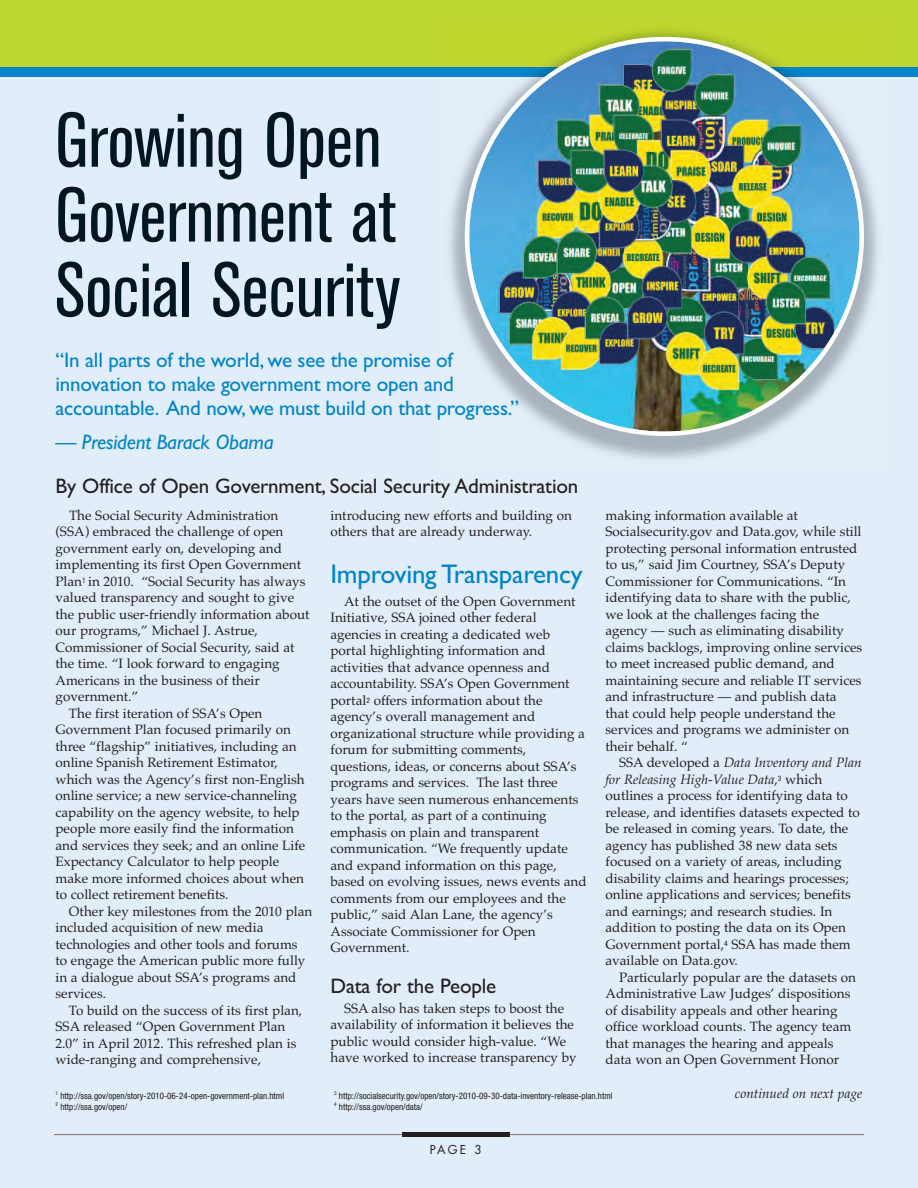
<style>
.page{position:relative;width:918px;height:1188px;background:#e1edf8}
.page>*{position:absolute;margin:0;border:0;box-sizing:border-box;transform-origin:0 0}
.t1{font:condensed 76.5px/74.8px "Akzidenz Grotesk BE";color:#011622}
.t2{font:27px "Gill Sans";letter-spacing:-.01em;color:#0084ca}
.t3{font:21px/24px "Gill Sans";letter-spacing:-.01em;color:#0084ca}
.t4{font:21px "Gill Sans";letter-spacing:-.01em;color:#231f20}
.t5{font:italic 21px "Gill Sans";letter-spacing:-.01em;color:#0084ca}
.t6{font:13.5px/16.5px "Palatino";color:#231f20}
.t7{font:italic 13.5px "Palatino";color:#231f20}
.t8{font:12px "Futura";color:#231f20}
.t9{font:condensed 9px/10.5px "Helvetica Neue";color:#231f20}
.s1{font-style:normal}
.s2{font-style:italic}
</style>
<div class="page">
<hr style="left:54px;top:1134px;width:810px;height:1px;background:#877267">
<div style="left:402px;top:1132px;width:108px;height:5px;background:#231f20"></div>
<div style="left:0;top:0;width:918px;height:76px;background:#bed630"></div>
<div style="left:0;top:68px;width:918px;height:9px;background:#0084ca"></div>
<img style="left:441px;top:31px;width:447px;height:429px">
<img style="left:465px;top:37px;width:399px;height:399px">
<h1 class="t1" style="left:55px;top:108px;width:347px">Growing Open<br>Government at<br>Social Security</h1>
<h3 class="t3" style="left:56px;top:348px;width:465px">“In all parts of the world, we see the promise of innovation to make government more open and accountable. And now, we must build on that progress.”</h3>
<h3 class="t5" style="left:56px;top:434px;width:220px"><span class="s1">—</span> President Barack Obama</h3>
<h3 class="t4" style="left:56px;top:473px;width:524px">By Office of Open Government, Social Security Administration</h3>
<p class="t6" style="left:69px;top:507px;width:211px">The Social Security Administration</p>
<p class="t6" style="left:56px;top:523px;width:229px">(SSA) embraced the challenge of open</p>
<p class="t6" style="left:56px;top:540px;width:228px">government early on, developing and</p>
<p class="t6" style="left:56px;top:556px;width:247px">implementing its first Open Government</p>
<p class="t6" style="left:56px;top:573px;width:251px">Plan<sup>1</sup> in 2010. “Social Security has always</p>
<p class="t6" style="left:55px;top:589px;width:240px">valued transparency and sought to give</p>
<p class="t6" style="left:55px;top:606px;width:256px">the public user-friendly information about</p>
<p class="t6" style="left:55px;top:622px;width:204px">our programs,” Michael J. Astrue,</p>
<p class="t6" style="left:55px;top:639px;width:241px">Commissioner of Social Security, said at</p>
<p class="t6" style="left:55px;top:655px;width:226px">the time. “I look forward to engaging</p>
<p class="t6" style="left:55px;top:672px;width:206px">Americans in the business of their</p>
<p class="t6" style="left:55px;top:688px;width:84px">government.”</p>
<p class="t6" style="left:69px;top:705px;width:195px">The first iteration of SSA’s Open</p>
<p class="t6" style="left:55px;top:721px;width:237px">Government Plan focused primarily on</p>
<p class="t6" style="left:55px;top:738px;width:243px">three “flagship” initiatives, including an</p>
<p class="t6" style="left:55px;top:754px;width:224px">online Spanish Retirement Estimator,</p>
<p class="t6" style="left:55px;top:771px;width:251px">which was the Agency’s first non-English</p>
<p class="t6" style="left:55px;top:787px;width:243px">online service; a new service-channeling</p>
<p class="t6" style="left:55px;top:804px;width:246px">capability on the agency website, to help</p>
<p class="t6" style="left:55px;top:820px;width:240px">people more easily find the information</p>
<p class="t6" style="left:55px;top:837px;width:251px">and services they seek; and an online Life</p>
<p class="t6" style="left:55px;top:853px;width:225px">Expectancy Calculator to help people</p>
<p class="t6" style="left:55px;top:870px;width:250px">make more informed choices about when</p>
<p class="t6" style="left:55px;top:886px;width:175px">to collect retirement benefits.</p>
<p class="t6" style="left:69px;top:903px;width:245px">Other key milestones from the 2010 plan</p>
<p class="t6" style="left:55px;top:919px;width:209px">included acquisition of new media</p>
<p class="t6" style="left:55px;top:936px;width:244px">technologies and other tools and forums</p>
<p class="t6" style="left:55px;top:952px;width:251px">to engage the American public more fully</p>
<p class="t6" style="left:55px;top:969px;width:243px">in a dialogue about SSA’s programs and</p>
<p class="t6" style="left:55px;top:985px;width:52px">services.</p>
<p class="t6" style="left:69px;top:1002px;width:235px">To build on the success of its first plan,</p>
<p class="t6" style="left:55px;top:1018px;width:231px">SSA released “Open Government Plan</p>
<p class="t6" style="left:55px;top:1035px;width:243px">2.0” in April 2012. This refreshed plan is</p>
<p class="t6" style="left:55px;top:1051px;width:207px">wide-ranging and comprehensive,</p>
<p class="t6" style="left:331px;top:507px;width:243px">introducing new efforts and building on others that are already underway.</p>
<h2 class="t2" style="left:331px;top:558px;width:254px">Improving Transparency</h2>
<p class="t6" style="left:331px;top:593px;width:258px;text-indent:14px">At the outset of the Open Government Initiative, SSA joined other federal agencies in creating a dedicated web portal highlighting information and activities that advance openness and accountability. SSA’s Open Government portal<sup>2</sup> offers information about the agency’s overall management and organizational structure while providing a forum for submitting comments, questions, ideas, or concerns about SSA’s programs and services. The last three years have seen numerous enhancements to the portal, as part of a continuing emphasis on plain and transparent communication. “We frequently update and expand information on this page, based on evolving issues, news events and comments from our employees and the public,” said Alan Lane, the agency’s Associate Commissioner for Open Government.</p>
<h3 class="t4" style="left:331px;top:973px;width:167px">Data for the People</h3>
<p class="t6" style="left:331px;top:1000px;width:248px;text-indent:14px">SSA also has taken steps to boost the availability of information it believes the public would consider high-value. “We have worked to increase transparency by</p>
<p class="t6" style="left:606px;top:507px;width:258px">making information available at Socialsecurity.gov and Data.gov, while still protecting personal information entrusted to us,” said Jim Courtney, SSA’s Deputy Commissioner for Communications. “In identifying data to share with the public, we look at the challenges facing the agency — such as eliminating disability claims backlogs, improving online services to meet increased public demand, and maintaining secure and reliable IT services and infrastructure — and publish data that could help people understand the services and programs we administer on their behalf. “</p>
<p class="t6" style="left:606px;top:754px;width:258px;text-indent:14px">SSA developed a <span class="s2">Data Inventory and Plan for Releasing High-Value Data</span>,<sup>3</sup> which outlines a process for identifying data to release, and identifies datasets expected to be released in coming years. To date, the agency has published 38 new data sets focused on a variety of areas, including disability claims and hearings processes; online applications and services; benefits and earnings; and research studies. In addition to posting the data on its Open Government portal,<sup>4</sup> SSA has made them available on Data.gov.</p>
<p class="t6" style="left:606px;top:969px;width:252px;text-indent:14px">Particularly popular are the datasets on Administrative Law Judges’ dispositions of disability appeals and other hearing office workload counts. The agency team that manages the hearing and appeals data won an Open Government Honor</p>
<p class="t9" style="left:56px;top:1091px;width:230px"><sup>1</sup> http://ssa.gov/open/story-2010-06-24-open-government-plan.html<br><sup>2</sup> http://ssa.gov/open/</p>
<p class="t9" style="left:334px;top:1091px;width:280px"><sup>3</sup> http://socialsecurity.gov/open/story-2010-09-30-data-inventory-release-plan.html</p>
<p class="t7" style="left:735px;top:1085px;width:129px">continued on next page</p>
<p class="t9" style="left:334px;top:1102px;width:90px"><sup>4</sup> http://ssa.gov/open/data/</p>
<p class="t8" style="left:430px;top:1144px;width:54px">PAGE 3</p>
</div>
